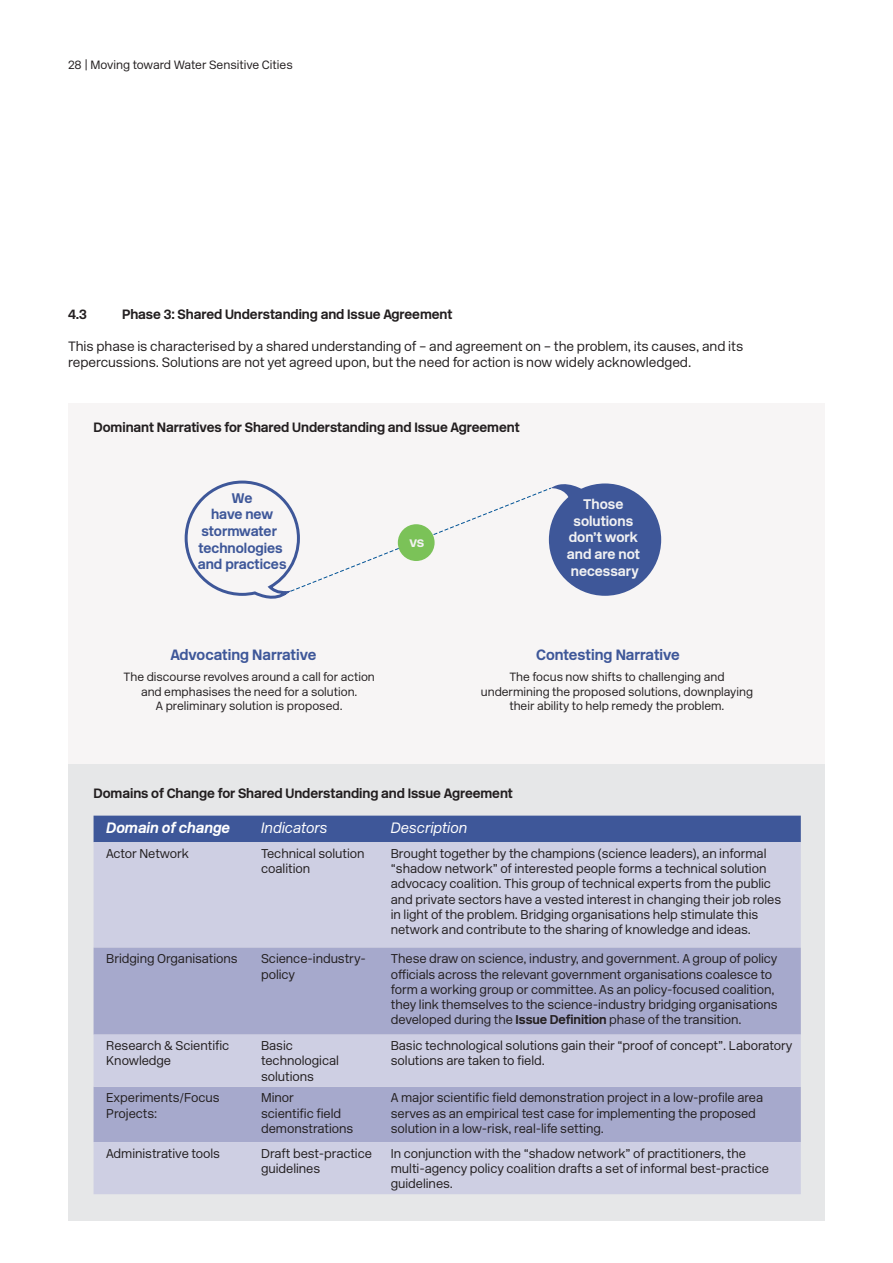
<style>
.page{position:relative;width:893px;height:1263px;background:#fff}
.page>*{position:absolute;margin:0;border:0;box-sizing:border-box;transform-origin:0 0}
.t1{font:italic 300 15px "New Rail Alphabet";letter-spacing:-.005em;color:#fff}
.t2{font:italic 700 15px "New Rail Alphabet";letter-spacing:-.005em;color:#fff}
.t3{font:700 14.85px "New Rail Alphabet";color:#3e5799}
.t4{font:700 13.95px/16.6px "New Rail Alphabet";color:#3e5799;text-align:center}
.t5{font:700 13.95px/16.6px "New Rail Alphabet";color:#f1f1f2;text-align:center}
.t6{font:300 13.5px/16.2px "New Rail Alphabet";letter-spacing:-.005em;color:#231f20}
.t7{font:700 13.5px "New Rail Alphabet";letter-spacing:-.005em;color:#231f20}
.t8{font:300 12.75px/15.3px "New Rail Alphabet";letter-spacing:-.005em;color:#231f20}
.t9{font:300 12px "New Rail Alphabet";color:#231f20}
.t10{font:300 11.85px/14.2px "New Rail Alphabet";color:#231f20;text-align:center}
.s1{font-weight:700}
</style>
<div class="page">
<div style="left:68px;top:403px;width:757px;height:363px;background:#f7f5f5"></div>
<div style="left:68px;top:765px;width:757px;height:456px;background:#e6e7e8"></div>
<div style="left:549px;top:483px;width:112px;height:113px;background:#3e5799;border-radius:50%"></div>
<svg style="left:184px;top:480px;width:401px;height:119px"></svg>
<div style="left:94px;top:816px;width:707px;height:26px;background:#3e5799"></div>
<div style="left:94px;top:842px;width:707px;height:106px;background:#cecfe3"></div>
<div style="left:94px;top:948px;width:707px;height:86px;background:#a6a9cc"></div>
<svg style="left:94px;top:1034px;width:707px;height:160px;background:#c0c1db"></svg>
<p class="t9" style="left:68px;top:56px;width:226px">28 | Moving toward Water Sensitive Cities</p>
<p class="t7" style="left:68px;top:305px;width:21px">4.3</p>
<p class="t7" style="left:122px;top:305px;width:332px">Phase 3: Shared Understanding and Issue Agreement</p>
<p class="t6" style="left:68px;top:338px;width:677px">This phase is characterised by a shared understanding of – and agreement on – the problem, its causes, and its repercussions. Solutions are not yet agreed upon, but the need for action is now widely acknowledged.</p>
<p class="t7" style="left:94px;top:418px;width:428px">Dominant Narratives for Shared Understanding and Issue Agreement</p>
<p class="t4" style="left:198px;top:489px;width:90px">We<br>have new stormwater technologies and practices</p>
<p class="t5" style="left:567px;top:496px;width:75px">Those solutions don’t work and are not necessary</p>
<p class="t5" style="left:410px;top:534px;width:16px">vs</p>
<p class="t3" style="left:170px;top:645px;width:148px">Advocating Narrative</p>
<p class="t3" style="left:536px;top:645px;width:145px">Contesting Narrative</p>
<p class="t10" style="left:124px;top:670px;width:253px">The discourse revolves around a call for action and emphasises the need for a solution.<br>A preliminary solution is proposed.</p>
<p class="t10" style="left:481px;top:670px;width:274px">The focus now shifts to challenging and undermining the proposed solutions, downplaying their ability to help remedy the problem.</p>
<p class="t7" style="left:94px;top:784px;width:421px">Domains of Change for Shared Understanding and Issue Agreement</p>
<p class="t2" style="left:106px;top:817px;width:125px">Domain of change</p>
<p class="t1" style="left:261px;top:818px;width:68px">Indicators</p>
<p class="t1" style="left:391px;top:818px;width:78px">Description</p>
<p class="t8" style="left:106px;top:845px;width:84px">Actor Network</p>
<p class="t8" style="left:261px;top:845px;width:105px">Technical solution coalition</p>
<p class="t8" style="left:391px;top:845px;width:392px">Brought together by the champions (science leaders), an informal “shadow network” of interested people forms a technical solution advocacy coalition. This group of technical experts from the public and private sectors have a vested interest in changing their job roles in light of the problem. Bridging organisations help stimulate this network and contribute to the sharing of knowledge and ideas.</p>
<p class="t8" style="left:106px;top:951px;width:133px">Bridging Organisations</p>
<p class="t8" style="left:261px;top:951px;width:106px">Science-industry&shy;policy</p>
<p class="t8" style="left:391px;top:951px;width:388px">These draw on science, industry, and government. A group of policy officials across the relevant government organisations coalesce to form a working group or committee. As an policy-focused coalition, they link themselves to the science-industry bridging organisations developed during the <span class="s1">Issue Definition</span> phase of the transition.</p>
<p class="t8" style="left:106px;top:1038px;width:125px">Research &amp; Scientific<br>Knowledge</p>
<p class="t8" style="left:261px;top:1038px;width:79px">Basic technological solutions</p>
<p class="t8" style="left:391px;top:1038px;width:403px">Basic technological solutions gain their “proof of concept”. Laboratory solutions are taken to field.</p>
<p class="t8" style="left:106px;top:1090px;width:115px">Experiments/Focus<br>Projects:</p>
<p class="t8" style="left:261px;top:1090px;width:94px">Minor<br>scientific field demonstrations</p>
<p class="t8" style="left:391px;top:1090px;width:374px">A major scientific field demonstration project in a low-profile area serves as an empirical test case for implementing the proposed solution in a low-risk, real-life setting.</p>
<p class="t8" style="left:106px;top:1145px;width:115px">Administrative tools</p>
<p class="t8" style="left:261px;top:1145px;width:112px">Draft best-practice guidelines</p>
<p class="t8" style="left:391px;top:1145px;width:380px">In conjunction with the “shadow network” of practitioners, the multi-agency policy coalition drafts a set of informal best-practice guidelines.</p>
</div>
